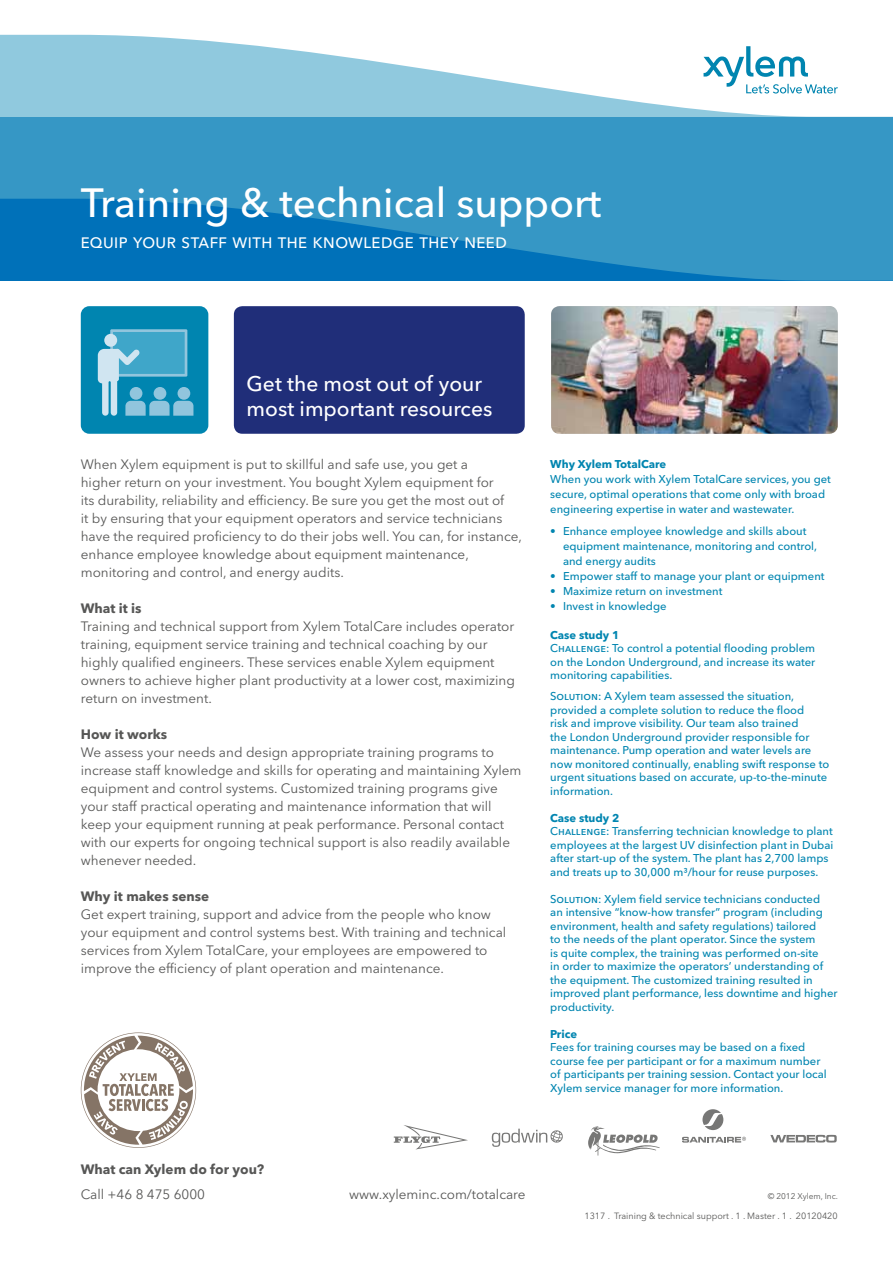
<style>
.page{position:relative;width:893px;height:1263px;background:#fff}
.page>*{position:absolute;margin:0;border:0;box-sizing:border-box;transform-origin:0 0}
.t1{font:500 40.5px "Avenir Next LT Pro";color:#fff}
.t2{font:500 21px/25.2px "Avenir Next LT Pro";color:#fff}
.t3{font:500 15px "Avenir Next LT Pro";letter-spacing:.03em;color:#fff}
.t4{font:13.5px/18px "Avenir Next LT Pro";color:#575756}
.t5{font:700 13.5px "Avenir Next LT Pro";color:#575756}
.t6{font:500 11.25px/13.5px "Avenir Next LT Pro";color:#0085b0}
.t7{font:700 11.25px "Avenir Next LT Pro";color:#0085b0}
.t8{font:9px "Avenir Next LT Pro";color:#575756}
.t9{font:8.25px "Avenir Next LT Pro";color:#575756}
</style>
<div class="page">
<svg style="left:588px;top:1126px;width:72px;height:29px"></svg>
<svg style="left:394px;top:1125px;width:74px;height:24px"></svg>
<svg style="left:702px;top:1109px;width:21px;height:21px"></svg>
<svg style="left:682px;top:1137px;width:64px;height:5px"></svg>
<svg style="left:770px;top:1135px;width:67px;height:7px"></svg>
<svg style="left:492px;top:1129px;width:71px;height:18px"></svg>
<div style="left:234px;top:306px;width:291px;height:128px;background:#202e79;border-radius:9px"></div>
<svg style="left:0;top:35px;width:893px;height:246px;background:#5aa8d0"></svg>
<img style="left:551px;top:306px;width:287px;height:128px">
<svg style="left:81px;top:1032px;width:115px;height:116px"></svg>
<div style="left:81px;top:306px;width:127px;height:128px;background:#0085b0;border-radius:9px"></div>
<svg style="left:98px;top:329px;width:95px;height:87px"></svg>
<h1 class="t1" style="left:81px;top:178px;width:522px">Training &amp; technical support</h1>
<h3 class="t3" style="left:81px;top:234px;width:427px">Equip your staff with the knowledge they need</h3>
<h2 class="t2" style="left:247px;top:371px;width:247px">Get the most out of your most important resources</h2>
<p class="t4" style="left:81px;top:456px;width:443px">When Xylem equipment is put to skillful and safe use, you get a<br>higher return on your investment. You bought Xylem equipment for<br>its durability, reliability and efficiency. Be sure you get the most out of<br>it by ensuring that your equipment operators and service technicians have the required proficiency to do their jobs well. You can, for instance, enhance employee knowledge about equipment maintenance, monitoring and control, and energy audits.</p>
<p class="t5" style="left:81px;top:600px;width:62px">What it is</p>
<p class="t4" style="left:81px;top:618px;width:436px">Training and technical support from Xylem TotalCare includes operator training, equipment service training and technical coaching by our highly qualified engineers. These services enable Xylem equipment owners to achieve higher plant productivity at a lower cost, maximizing return on investment.</p>
<p class="t5" style="left:81px;top:726px;width:88px">How it works</p>
<p class="t4" style="left:81px;top:744px;width:442px">We assess your needs and design appropriate training programs to increase staff knowledge and skills for operating and maintaining Xylem equipment and control systems. Customized training programs give your staff practical operating and maintenance information that will keep your equipment running at peak performance. Personal contact with our experts for ongoing technical support is also readily available whenever needed.</p>
<p class="t5" style="left:81px;top:888px;width:130px">Why it makes sense</p>
<p class="t4" style="left:81px;top:906px;width:427px">Get expert training, support and advice from the people who know your equipment and control systems best. With training and technical services from Xylem TotalCare, your employees are empowered to improve the efficiency of plant operation and maintenance.</p>
<p class="t5" style="left:81px;top:1161px;width:185px">What can Xylem do for you?</p>
<p class="t7" style="left:550px;top:457px;width:117px">Why Xylem TotalCare</p>
<p class="t6" style="left:550px;top:471px;width:282px;line-height:15px">When you work with Xylem TotalCare services, you get secure, optimal operations that come only with broad engineering expertise in water and wastewater.</p>
<p class="t6" style="left:563px;top:524px;width:256px;line-height:15px;text-indent:-13px">• Enhance employee knowledge and skills about equipment maintenance, monitoring and control, and energy audits</p>
<p class="t6" style="left:550px;top:570px;width:276px">• Empower staff to manage your plant or equipment</p>
<p class="t6" style="left:550px;top:584px;width:174px">• Maximize return on investment</p>
<p class="t6" style="left:550px;top:599px;width:118px">• Invest in knowledge</p>
<p class="t7" style="left:550px;top:628px;width:71px">Case study 1</p>
<p class="t6" style="left:550px;top:641px;width:267px;text-align:justify">Challenge: To control a potential flooding problem on the London U nderground, and increase its water monitoring capabilities.</p>
<p class="t6" style="left:550px;top:689px;width:281px">Solution: A Xylem team assessed the situation, provided a complete solution to reduce the flood<br>risk and improve visibility. Our team also trained<br>the London U nderground provider responsible for maintenance. Pump operation and water levels are now monitored continually, enabling swift response to urgent situations based on accurate, up-to-the-minute information.</p>
<p class="t7" style="left:550px;top:811px;width:71px">Case study 2</p>
<p class="t6" style="left:550px;top:824px;width:285px">Challenge: Transferring technician knowledge to plant employees at the largest UV disinfection plant in Dubai after start-up of the system. The plant has 2,700 lamps and treats up to 30,000 m³/hour for reuse purposes.</p>
<p class="t6" style="left:550px;top:892px;width:289px">Solution: Xylem field service technicians conducted<br>an intensive “know-how transfer” program (including environment, health and safety regulations) tailored<br>to the needs of the plant operator. Since the system<br>is quite complex, the training was performed on-site<br>in order to maximize the operators’ understanding of the equipment. The customized training resulted in improved plant performance, less downtime and higher productivity.</p>
<p class="t7" style="left:550px;top:1027px;width:28px">Price</p>
<p class="t6" style="left:550px;top:1040px;width:278px">Fees for training courses may be based on a fixed course fee per participant or for a maximum number of participants per training session. Contact your local Xylem service manager for more information.</p>
<p class="t4" style="left:81px;top:1185px;width:126px">Call +46 8 475 6000</p>
<p class="t4" style="left:349px;top:1185px;width:178px">www.xyleminc.com/totalcare</p>
<p class="t9" style="left:768px;top:1191px;width:72px">© 2012 Xylem, Inc.</p>
<p class="t8" style="left:584px;top:1210px;width:255px">1317 . Training &amp; technical support . 1 . Master . 1 . 20120420</p>
</div>
